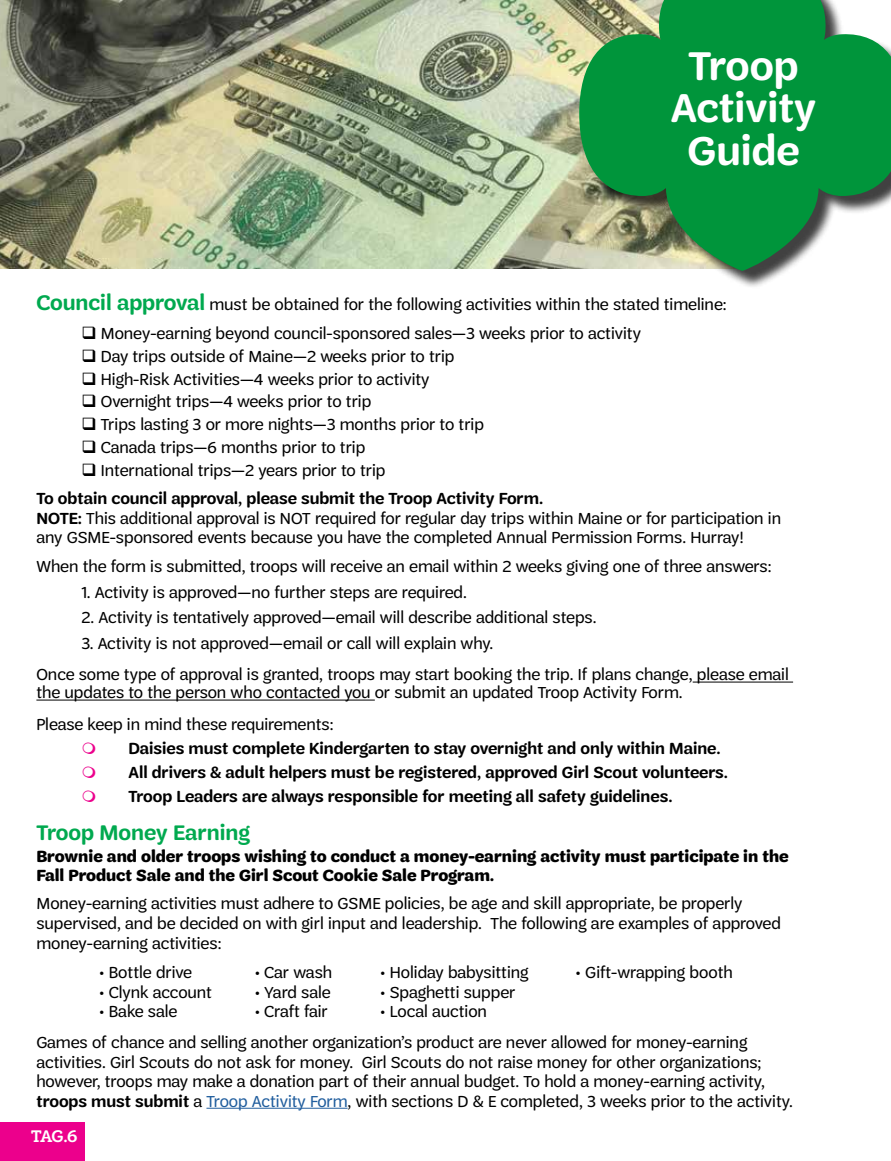
<style>
.page{position:relative;width:891px;height:1161px;background:#fff}
.page>*{position:absolute;margin:0;border:0;box-sizing:border-box;transform-origin:0 0}
.t1{font:600 42.75px/42.8px "Trefoil Sans";color:#fff;text-align:center}
.t2{font:600 22.5px "Trefoil Sans";color:#00a94f}
.t3{font:500 18px "Trefoil Slab";color:#fff}
.t4{font:17.1px/19.5px "Trefoil Sans";color:#000}
.t5{font:600 17.1px/24.3px "Trefoil Sans";color:#000}
.t6{font:700 17.1px/18.6px "Trefoil Sans";color:#000}
.s1{font-weight:600;font-size:22.5px;color:#00a94f}
.s2{font-weight:400}
.s3{font-weight:600}
.s4{color:#215e9e}
</style>
<div class="page">
<img style="left:0;top:0;width:579px;height:268px">
<div style="left:582px;top:0;width:309px;height:289px;background:#000;opacity:.75"></div>
<svg style="left:579px;top:0;width:312px;height:271px;background:#339e58"></svg>
<hr style="left:693px;top:682px;width:100px;height:1px;background:#000">
<hr style="left:36px;top:700px;width:339px;height:1px;background:#000">
<hr style="left:206px;top:1108px;width:142px;height:1px;background:#215e9e">
<div style="left:0;top:1122px;width:84px;height:39px;background:#ec008c"></div>
<h1 class="t1" style="left:671px;top:44px;width:147px">Troop<br>Activity<br>Guide</h1>
<p class="t4" style="left:36px;top:295px;width:692px"><span class="s1">Council approval</span> must be obtained for the following activities within the stated timeline:</p>
<p class="t4" style="left:81px;top:324px;width:561px">❑ Money-earning beyond council-sponsored sales—3 weeks prior to activity</p>
<p class="t4" style="left:81px;top:346px;width:375px">❑ Day trips outside of Maine—2 weeks prior to trip</p>
<p class="t4" style="left:81px;top:369px;width:350px">❑ High-Risk Activities—4 weeks prior to activity</p>
<p class="t4" style="left:81px;top:392px;width:291px">❑ Overnight trips—4 weeks prior to trip</p>
<p class="t4" style="left:81px;top:415px;width:404px">❑ Trips lasting 3 or more nights—3 months prior to trip</p>
<p class="t4" style="left:81px;top:438px;width:286px">❑ Canada trips—6 months prior to trip</p>
<p class="t5" style="left:36px;top:456px;width:508px;line-height:28.5px;text-indent:45px">❑ <span class="s2">International trips—2 years prior to trip<br></span>To obtain council approval, please submit the Troop Activity Form.</p>
<p class="t4" style="left:36px;top:509px;width:746px"><span class="s3">NOTE:</span> This additional approval is NOT required for regular day trips within Maine or for participation in any GSME-sponsored events because you have the completed Annual Permission Forms. Hurray!</p>
<p class="t4" style="left:36px;top:557px;width:737px">When the form is submitted, troops will receive an email within 2 weeks giving one of three answers:</p>
<p class="t4" style="left:81px;top:582px;width:387px">1. Activity is approved—no further steps are required.</p>
<p class="t4" style="left:81px;top:608px;width:517px">2. Activity is tentatively approved—email will describe additional steps.</p>
<p class="t4" style="left:36px;top:628px;width:754px;line-height:31.3px;text-indent:45px">3. Activity is not approved—email or call will explain why.<br>Once some type of approval is granted, troops may start booking the trip. If plans change, please email</p>
<p class="t4" style="left:36px;top:677px;width:648px;line-height:31.3px">the updates to the person who contacted you or submit an updated Troop Activity Form.<br>Please keep in mind these requirements:</p>
<p class="t5" style="left:128px;top:736px;width:601px">Daisies must complete Kindergarten to stay overnight and only within Maine.<br>All drivers &amp; adult helpers must be registered, approved Girl Scout volunteers.<br>Troop Leaders are always responsible for meeting all safety guidelines.</p>
<h2 class="t2" style="left:36px;top:820px;width:215px">Troop Money Earning</h2>
<p class="t6" style="left:36px;top:847px;width:754px">Brownie and older troops wishing to conduct a money-earning activity must participate in the<br>Fall Product Sale and the Girl Scout Cookie Sale Program.</p>
<p class="t4" style="left:36px;top:894px;width:746px">Money-earning activities must adhere to GSME policies, be age and skill appropriate, be properly supervised, and be decided on with girl input and leadership. The following are examples of approved money-earning activities:</p>
<p class="t4" style="left:99px;top:963px;width:94px">• Bottle drive</p>
<p class="t4" style="left:255px;top:963px;width:79px">• Car wash</p>
<p class="t4" style="left:380px;top:963px;width:150px">• Holiday babysitting</p>
<p class="t4" style="left:576px;top:963px;width:159px">• Gift-wrapping booth</p>
<p class="t4" style="left:99px;top:982px;width:114px">• Clynk account</p>
<p class="t4" style="left:255px;top:982px;width:78px">• Yard sale</p>
<p class="t4" style="left:380px;top:982px;width:137px">• Spaghetti supper</p>
<p class="t4" style="left:99px;top:1002px;width:80px">• Bake sale</p>
<p class="t4" style="left:255px;top:1002px;width:75px">• Craft fair</p>
<p class="t4" style="left:36px;top:996px;width:713px;line-height:30.9px;text-indent:344px">• Local auction<br>Games of chance and selling another organization’s product are never allowed for money-earning</p>
<p class="t4" style="left:36px;top:1052px;width:758px">activities. Girl Scouts do not ask for money. Girl Scouts do not raise money for other organizations; however, troops may make a donation part of their annual budget. To hold a money-earning activity, <span class="s3">troops must submit</span> a <span class="s4">Troop Activity Form</span>, with sections D &amp; E completed, 3 weeks prior to the activity.</p>
<p class="t3" style="left:31px;top:1126px;width:48px">TAG.6</p>
</div>
